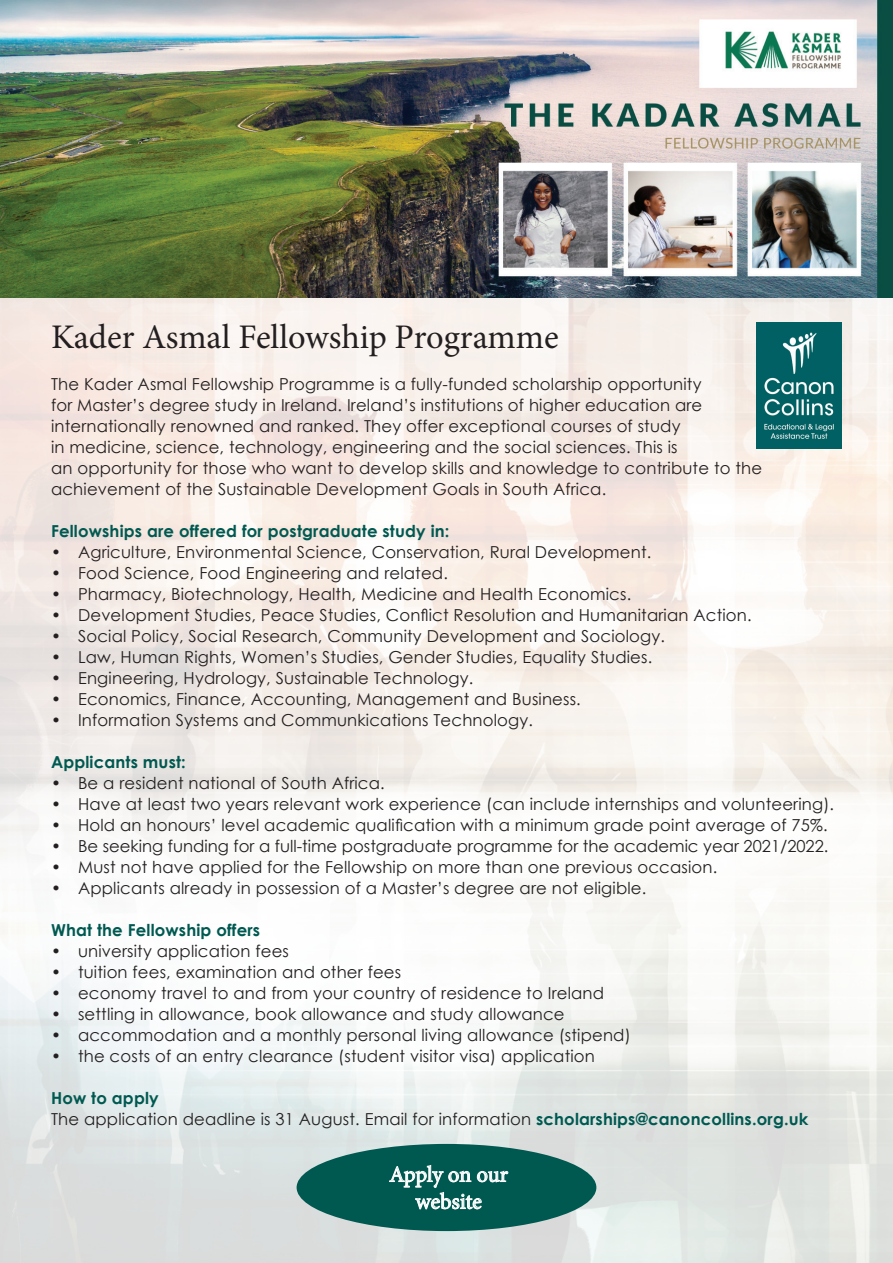
<style>
.page{position:relative;width:893px;height:1263px;background:#fff}
.page>*{position:absolute;margin:0;border:0;box-sizing:border-box;transform-origin:0 0}
.t1{font:34.5px "Minion Pro";color:#231f20}
.t2{font:22.5px/27px "Minion Pro";letter-spacing:-.005em;color:#fff;text-align:center}
.t3{font:16.5px/21px "Century Gothic";letter-spacing:.01em;color:#231f20}
.t4{font:700 16.5px "Century Gothic";letter-spacing:.01em;color:#005951}
.s1{font-weight:700;color:#005951}
</style>
<div class="page">
<img style="left:0;top:0;width:893px;height:1263px">
<img style="left:756px;top:323px;width:86px;height:125px">
<div style="left:297px;top:1144px;width:299px;height:87px;background:#005951;border-radius:50%"></div>
<svg style="left:389px;top:1165px;width:120px;height:45px"></svg>
<h1 class="t1" style="left:51px;top:314px;width:509px">Kader Asmal Fellowship Programme</h1>
<p class="t3" style="left:51px;top:373px;width:713px">The Kader Asmal Fellowship Programme is a fully-funded scholarship opportunity<br>for Master’s degree study in Ireland. Ireland’s institutions of higher education are internationally renowned and ranked. They offer exceptional courses of study<br>in medicine, science, technology, engineering and the social sciences. This is<br>an opportunity for those who want to develop skills and knowledge to contribute to the achievement of the Sustainable Development Goals in South Africa.</p>
<p class="t4" style="left:51px;top:518px;width:400px">Fellowships are offered for postgraduate study in:</p>
<p class="t3" style="left:51px;top:541px;width:602px">• Agriculture, Environmental Science, Conservation, Rural Development.</p>
<p class="t3" style="left:51px;top:562px;width:398px">• Food Science, Food Engineering and related.</p>
<p class="t3" style="left:51px;top:583px;width:582px">• Pharmacy, Biotechnology, Health, Medicine and Health Economics.</p>
<p class="t3" style="left:51px;top:604px;width:702px">• Development Studies, Peace Studies, Conflict Resolution and Humanitarian Action.</p>
<p class="t3" style="left:51px;top:625px;width:616px">• Social Policy, Social Research, Community Development and Sociology.</p>
<p class="t3" style="left:51px;top:646px;width:603px">• Law, Human Rights, Women’s Studies, Gender Studies, Equality Studies.</p>
<p class="t3" style="left:51px;top:667px;width:424px">• Engineering, Hydrology, Sustainable Technology.</p>
<p class="t3" style="left:51px;top:688px;width:531px">• Economics, Finance, Accounting, Management and Business.</p>
<p class="t3" style="left:51px;top:709px;width:484px">• Information Systems and Communkications Technology.</p>
<p class="t4" style="left:51px;top:749px;width:136px">Applicants must:</p>
<p class="t3" style="left:51px;top:772px;width:335px">• Be a resident national of South Africa.</p>
<p class="t3" style="left:51px;top:793px;width:785px">• Have at least two years relevant work experience (can include internships and volunteering).</p>
<p class="t3" style="left:51px;top:814px;width:778px">• Hold an honours’ level academic qualification with a minimum grade point average of 75%.</p>
<p class="t3" style="left:51px;top:835px;width:779px">• Be seeking funding for a full-time postgraduate programme for the academic year 2021/2022.</p>
<p class="t3" style="left:51px;top:856px;width:668px">• Must not have applied for the Fellowship on more than one previous occasion.</p>
<p class="t3" style="left:51px;top:877px;width:597px">• Applicants already in possession of a Master’s degree are not eligible.</p>
<p class="t4" style="left:51px;top:917px;width:211px">What the Fellowship offers</p>
<p class="t3" style="left:51px;top:940px;width:239px">• university application fees</p>
<p class="t3" style="left:51px;top:961px;width:352px">• tuition fees, examination and other fees</p>
<p class="t3" style="left:51px;top:982px;width:555px">• economy travel to and from your country of residence to Ireland</p>
<p class="t3" style="left:51px;top:1003px;width:515px">• settling in allowance, book allowance and study allowance</p>
<p class="t3" style="left:51px;top:1024px;width:581px">• accommodation and a monthly personal living allowance (stipend)</p>
<p class="t3" style="left:51px;top:1045px;width:545px">• the costs of an entry clearance (student visitor visa) application</p>
<p class="t3" style="left:51px;top:1087px;width:759px"><span class="s1">How to apply<br></span>The application deadline is 31 August. Email for information <span class="s1">scholarships@canoncollins.org.uk</span></p>
<h2 class="t2" style="left:389px;top:1161px;width:120px">Apply on our website</h2>
</div>
